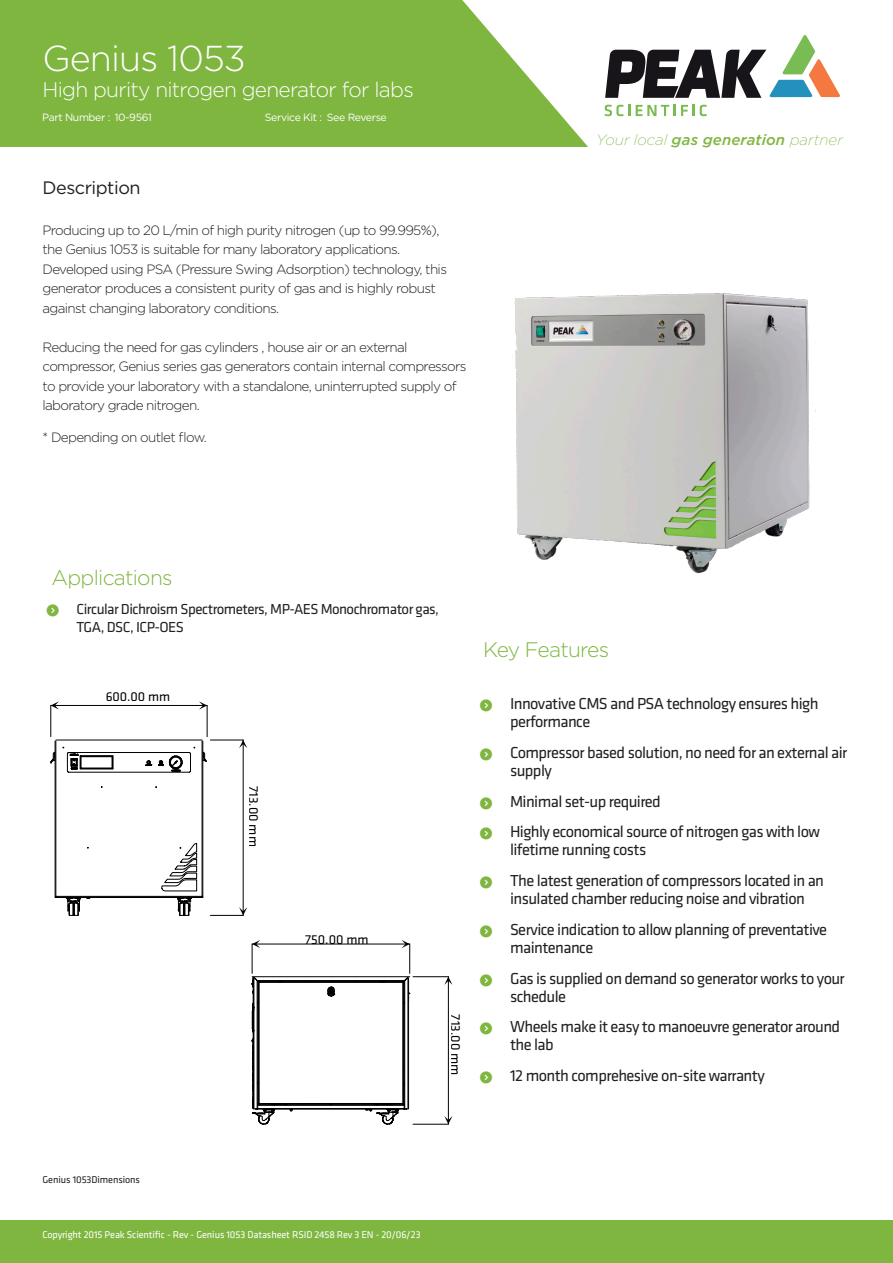
<style>
.page{position:relative;width:893px;height:1263px;background:#fff}
.page>*{position:absolute;margin:0;border:0;box-sizing:border-box;transform-origin:0 0}
.t1{font:300 36px "Gotham";letter-spacing:-.025em;color:#fff}
.t2{font:300 21px "Gotham";letter-spacing:-.035em;color:#fff}
.Main_Body{font:300 21px "Gotham";letter-spacing:-.035em;color:#7fb640}
.Main_Body-2{font:18px "Gotham";letter-spacing:-.025em;color:#231f20}
.t3{font:16.5px/18px "Klavika";letter-spacing:-.035em;color:#231f20}
.t4{font:15px/18px "Klavika";letter-spacing:-.035em;color:#231f20}
.t5{font:italic 200 15px "Gotham";color:#7fb640}
.Main_Body-3{font:300 13.5px/19.5px "Gotham";letter-spacing:-.05em;color:#231f20}
.t6{font:13.5px "Klavika";color:#000}
.t7{font:13.35px "Klavika";color:#000}
.t8{font:10.5px "Gotham";letter-spacing:-.035em;color:#fff}
.t9{font:10.2px "Klavika";letter-spacing:-.01em;color:#fff}
.t10{font:10.2px "Klavika";letter-spacing:-.01em;color:#231f20}
.s1{font-weight:500}
</style>
<div class="page">
<svg style="left:0;top:0;width:588px;height:147px;background:#8abc51"></svg>
<div style="left:0;top:1220px;width:893px;height:43px;background:#7fb640"></div>
<svg style="left:605px;top:35px;width:235px;height:63px"></svg>
<svg style="left:604px;top:105px;width:26px;height:11px"></svg>
<svg style="left:636px;top:105px;width:71px;height:11px"></svg>
<img style="left:509px;top:286px;width:307px;height:288px">
<hr style="left:207px;top:705px;width:1px;height:32px;background:#000">
<hr style="left:210px;top:915px;width:33px;height:1px;background:#000">
<hr style="left:210px;top:740px;width:33px;height:1px;background:#000">
<svg style="left:50px;top:701px;width:157px;height:215px"></svg>
<svg style="left:239px;top:739px;width:214px;height:386px"></svg>
<p class="t1" style="left:43px;top:36px;width:205px">Genius 1053</p>
<p class="t2" style="left:43px;top:76px;width:373px">High purity nitrogen generator for labs</p>
<p class="t8" style="left:42px;top:111px;width:111px">Part Number : 10-9561</p>
<p class="t8" style="left:265px;top:111px;width:59px">Service Kit :</p>
<p class="t8" style="left:327px;top:111px;width:61px">See Reverse</p>
<p class="Main_Body-2" style="left:43px;top:176px;width:100px">Description</p>
<p class="Main_Body-3" style="left:43px;top:220px;width:406px">Producing up to 20 L/min of high purity nitrogen (up to 99.995%), the Genius 1053 is suitable for many laboratory applications.<br>Developed using PSA (Pressure Swing Adsorption) technology, this generator produces a consistent purity of gas and is highly robust against changing laboratory conditions.</p>
<p class="Main_Body-3" style="left:43px;top:337px;width:426px">Reducing the need for gas cylinders , house air or an external compressor, Genius series gas generators contain internal compressors to provide your laboratory with a standalone, uninterrupted supply of laboratory grade nitrogen.</p>
<p class="Main_Body-3" style="left:43px;top:427px;width:166px">* Depending on outlet flow.</p>
<p class="t5" style="left:596px;top:131px;width:248px">Your local <span class="s1">gas generation</span> partner</p>
<p class="Main_Body" style="left:52px;top:564px;width:123px">Applications</p>
<p class="t4" style="left:77px;top:599px;width:364px">Circular Dichroism Spectrometers, MP-AES Monochromator gas,<br>TGA, DSC, ICP-OES</p>
<p class="t7" style="left:106px;top:687px;width:66px">600.00 mm</p>
<p class="t6" style="left:263px;top:786px;width:62px;rotate:90deg">713.00 mm</p>
<p class="t6" style="left:305px;top:931px;width:65px">750.00 mm</p>
<p class="t6" style="left:464px;top:1014px;width:62px;rotate:90deg">713.00 mm</p>
<p class="Main_Body" style="left:483px;top:636px;width:128px">Key Features</p>
<p class="t3" style="left:510px;top:694px;width:310px">Innovative CMS and PSA technology ensures high performance</p>
<p class="t3" style="left:510px;top:743px;width:339px">Compressor based solution, no need for an external air supply</p>
<p class="t3" style="left:510px;top:792px;width:152px">Minimal set-up required</p>
<p class="t3" style="left:510px;top:822px;width:311px">Highly economical source of nitrogen gas with low lifetime running costs</p>
<p class="t3" style="left:510px;top:871px;width:315px">The latest generation of compressors located in an insulated chamber reducing noise and vibration</p>
<p class="t3" style="left:510px;top:920px;width:319px">Service indication to allow planning of preventative maintenance</p>
<p class="t3" style="left:510px;top:969px;width:336px">Gas is supplied on demand so generator works to your schedule</p>
<p class="t3" style="left:510px;top:1017px;width:332px">Wheels make it easy to manoeuvre generator around the lab</p>
<p class="t3" style="left:510px;top:1066px;width:256px">12 month comprehesive on-site warranty</p>
<p class="t10" style="left:43px;top:1173px;width:99px">Genius 1053Dimensions</p>
<p class="t9" style="left:43px;top:1228px;width:380px">Copyright 2015 Peak Scientific - Rev - Genius 1053 Datasheet RSID 2458 Rev 3 EN - 20/06/23</p>
</div>
